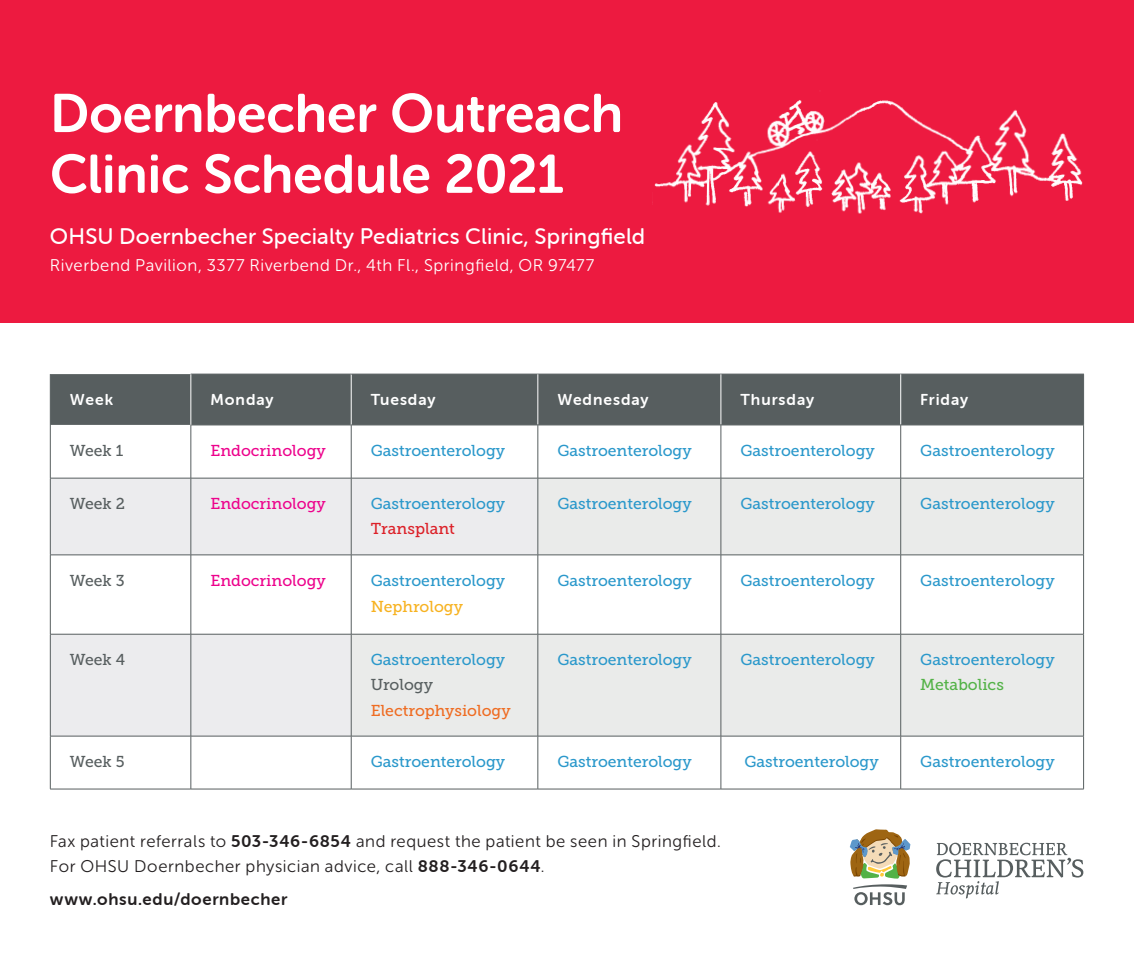
<style>
.page{position:relative;width:1134px;height:962px;background:#fff}
.page>*{position:absolute;margin:0;border:0;box-sizing:border-box;transform-origin:0 0}
.t1{font:54px/60.8px "Museo Sans Rounded 700";letter-spacing:-.005em;color:#fff}
.t2{font:22.5px "Museo Sans Rounded 500";letter-spacing:.005em;color:#fff}
.t3{font:16.88px "Museo Sans Rounded 300";letter-spacing:.035em;color:#231f20}
.t4{font:16.88px "Museo Sans Rounded 300";letter-spacing:.035em;color:#fff}
.t5{font:16.88px "Museo Sans Rounded 700";letter-spacing:.04em;color:#231f20}
.Sub_Head{font:15.75px "Museo Slab 500";color:#2a98cb}
.t6{font:15.75px "Museo Sans Rounded 700";letter-spacing:.06em;color:#fff}
.Sub_Head-2{font:15.75px "Museo Slab 500";color:#ed028c}
.Sub_Head-3{font:15.75px "Museo Slab 500";color:#575e5f}
.Sub_Head-4{font:15.75px "Museo Slab 500";color:#ef6c22}
.Sub_Head-5{font:15.75px "Museo Slab 500";color:#dc2028}
.Sub_Head-6{font:15.75px "Museo Slab 500";color:#f7b220}
.Sub_Head-7{font:15.75px "Museo Slab 500";color:#53b247}
.s1{font-family:"Museo Sans Rounded 700"}
</style>
<div class="page">
<div style="left:0;top:0;width:1134px;height:323px;background:#ed1a40"></div>
<img style="left:654px;top:100px;width:429px;height:114px">
<svg style="left:936px;top:843px;width:147px;height:55px"></svg>
<svg style="left:850px;top:829px;width:60px;height:76px"></svg>
<div style="left:51px;top:374px;width:1032px;height:51px;background:#575e5f"></div>
<svg style="left:51px;top:426px;width:1032px;height:363px"></svg>
<svg style="left:51px;top:479px;width:300px;height:257px;fill:#ececee"></svg>
<svg style="left:352px;top:479px;width:731px;height:257px;fill:#eaebea"></svg>
<hr style="left:351px;top:425px;width:1px;height:53px;background:#575e5f">
<hr style="left:537px;top:425px;width:1px;height:53px;background:#575e5f">
<hr style="left:721px;top:425px;width:1px;height:53px;background:#575e5f">
<hr style="left:900px;top:425px;width:1px;height:53px;background:#575e5f">
<hr style="left:1083px;top:425px;width:1px;height:53px;background:#575e5f">
<hr style="left:351px;top:478px;width:187px;height:1px;background:#575e5f">
<hr style="left:538px;top:478px;width:183px;height:1px;background:#575e5f">
<hr style="left:537px;top:478px;width:1px;height:77px;background:#575e5f">
<hr style="left:721px;top:478px;width:180px;height:1px;background:#575e5f">
<hr style="left:721px;top:478px;width:1px;height:77px;background:#575e5f">
<hr style="left:901px;top:478px;width:183px;height:1px;background:#575e5f">
<hr style="left:900px;top:478px;width:1px;height:77px;background:#575e5f">
<hr style="left:1083px;top:478px;width:1px;height:77px;background:#575e5f">
<hr style="left:351px;top:554px;width:187px;height:1px;background:#575e5f">
<hr style="left:351px;top:555px;width:1px;height:79px;background:#575e5f">
<hr style="left:538px;top:554px;width:183px;height:1px;background:#575e5f">
<hr style="left:537px;top:555px;width:1px;height:79px;background:#575e5f">
<hr style="left:721px;top:554px;width:180px;height:1px;background:#575e5f">
<hr style="left:721px;top:555px;width:1px;height:79px;background:#575e5f">
<hr style="left:901px;top:554px;width:183px;height:1px;background:#575e5f">
<hr style="left:900px;top:555px;width:1px;height:79px;background:#575e5f">
<hr style="left:1083px;top:555px;width:1px;height:79px;background:#575e5f">
<hr style="left:351px;top:634px;width:187px;height:1px;background:#575e5f">
<hr style="left:538px;top:634px;width:183px;height:1px;background:#575e5f">
<hr style="left:537px;top:634px;width:1px;height:102px;background:#575e5f">
<hr style="left:721px;top:634px;width:180px;height:1px;background:#575e5f">
<hr style="left:721px;top:634px;width:1px;height:102px;background:#575e5f">
<hr style="left:901px;top:634px;width:183px;height:1px;background:#575e5f">
<hr style="left:900px;top:634px;width:1px;height:102px;background:#575e5f">
<hr style="left:1083px;top:634px;width:1px;height:102px;background:#575e5f">
<hr style="left:351px;top:736px;width:187px;height:1px;background:#575e5f">
<hr style="left:351px;top:736px;width:1px;height:53px;background:#575e5f">
<hr style="left:538px;top:736px;width:183px;height:1px;background:#575e5f">
<hr style="left:537px;top:736px;width:1px;height:53px;background:#575e5f">
<hr style="left:721px;top:736px;width:180px;height:1px;background:#575e5f">
<hr style="left:721px;top:736px;width:1px;height:53px;background:#575e5f">
<hr style="left:901px;top:736px;width:183px;height:1px;background:#575e5f">
<hr style="left:900px;top:736px;width:1px;height:53px;background:#575e5f">
<hr style="left:1083px;top:736px;width:1px;height:53px;background:#575e5f">
<hr style="left:191px;top:789px;width:160px;height:1px;background:#575e5f">
<hr style="left:351px;top:789px;width:187px;height:1px;background:#575e5f">
<hr style="left:538px;top:789px;width:183px;height:1px;background:#575e5f">
<hr style="left:721px;top:789px;width:180px;height:1px;background:#575e5f">
<hr style="left:901px;top:789px;width:183px;height:1px;background:#575e5f">
<hr style="left:50px;top:425px;width:1px;height:53px;background:#575e5f">
<hr style="left:50px;top:555px;width:1px;height:79px;background:#575e5f">
<hr style="left:50px;top:736px;width:1px;height:53px;background:#575e5f">
<hr style="left:190px;top:425px;width:1px;height:53px;background:#575e5f">
<hr style="left:190px;top:555px;width:1px;height:79px;background:#575e5f">
<hr style="left:190px;top:736px;width:1px;height:53px;background:#575e5f">
<hr style="left:50px;top:789px;width:141px;height:1px;background:#575e5f">
<hr style="left:50px;top:478px;width:141px;height:1px;background:#575e5f">
<hr style="left:50px;top:478px;width:1px;height:77px;background:#575e5f">
<hr style="left:50px;top:554px;width:141px;height:1px;background:#575e5f">
<hr style="left:191px;top:478px;width:160px;height:1px;background:#575e5f">
<hr style="left:190px;top:478px;width:1px;height:77px;background:#575e5f">
<hr style="left:351px;top:478px;width:1px;height:77px;background:#575e5f">
<hr style="left:191px;top:554px;width:160px;height:1px;background:#575e5f">
<hr style="left:50px;top:634px;width:141px;height:1px;background:#575e5f">
<hr style="left:50px;top:634px;width:1px;height:102px;background:#575e5f">
<hr style="left:50px;top:736px;width:141px;height:1px;background:#575e5f">
<hr style="left:191px;top:634px;width:160px;height:1px;background:#575e5f">
<hr style="left:190px;top:634px;width:1px;height:102px;background:#575e5f">
<hr style="left:351px;top:634px;width:1px;height:102px;background:#575e5f">
<hr style="left:191px;top:736px;width:160px;height:1px;background:#575e5f">
<hr style="left:901px;top:374px;width:183px;height:1px;background:#575e5f">
<hr style="left:1083px;top:374px;width:1px;height:51px;background:#575e5f">
<hr style="left:50px;top:374px;width:1px;height:51px;background:#575e5f">
<hr style="left:191px;top:374px;width:160px;height:1px;background:#575e5f">
<hr style="left:191px;top:425px;width:160px;height:1px;background:#575e5f">
<hr style="left:190px;top:374px;width:1px;height:51px;background:#fff">
<hr style="left:351px;top:374px;width:1px;height:51px;background:#fff">
<hr style="left:351px;top:374px;width:187px;height:1px;background:#575e5f">
<hr style="left:538px;top:374px;width:183px;height:1px;background:#575e5f">
<hr style="left:721px;top:374px;width:180px;height:1px;background:#575e5f">
<hr style="left:537px;top:374px;width:1px;height:51px;background:#fff">
<hr style="left:721px;top:374px;width:1px;height:51px;background:#fff">
<hr style="left:900px;top:374px;width:1px;height:51px;background:#fff">
<hr style="left:351px;top:425px;width:187px;height:1px;background:#575e5f">
<hr style="left:538px;top:425px;width:183px;height:1px;background:#575e5f">
<hr style="left:901px;top:425px;width:183px;height:1px;background:#575e5f">
<hr style="left:721px;top:425px;width:180px;height:1px;background:#575e5f">
<p class="t1" style="left:50px;top:83px;width:575px">Doernbecher Outreach<br>Clinic Schedule 2021</p>
<p class="t2" style="left:50px;top:224px;width:597px">OHSU Doernbecher Specialty Pediatrics Clinic, Springfield</p>
<p class="t4" style="left:50px;top:256px;width:546px">Riverbend Pavilion, 3377 Riverbend Dr., 4th Fl., Springfield, OR 97477</p>
<p class="t6" style="left:70px;top:391px;width:45px">Week</p>
<p class="t6" style="left:210px;top:391px;width:65px">Monday</p>
<p class="t6" style="left:371px;top:391px;width:66px">Tuesday</p>
<p class="t6" style="left:557px;top:391px;width:93px">Wednesday</p>
<p class="t6" style="left:740px;top:391px;width:75px">Thursday</p>
<p class="t6" style="left:920px;top:391px;width:49px">Friday</p>
<p class="Sub_Head-3" style="left:70px;top:441px;width:55px">Week 1</p>
<p class="Sub_Head-2" style="left:210px;top:441px;width:117px">Endocrinology</p>
<p class="Sub_Head" style="left:371px;top:441px;width:136px">Gastroenterology</p>
<p class="Sub_Head" style="left:557px;top:441px;width:136px">Gastroenterology</p>
<p class="Sub_Head" style="left:740px;top:441px;width:136px">Gastroenterology</p>
<p class="Sub_Head" style="left:920px;top:441px;width:136px">Gastroenterology</p>
<p class="Sub_Head-3" style="left:70px;top:495px;width:57px">Week 2</p>
<p class="Sub_Head-2" style="left:210px;top:495px;width:117px">Endocrinology</p>
<p class="Sub_Head" style="left:371px;top:495px;width:136px">Gastroenterology</p>
<p class="Sub_Head-5" style="left:371px;top:520px;width:86px">Transplant</p>
<p class="Sub_Head" style="left:557px;top:495px;width:136px">Gastroenterology</p>
<p class="Sub_Head" style="left:740px;top:495px;width:136px">Gastroenterology</p>
<p class="Sub_Head" style="left:920px;top:495px;width:136px">Gastroenterology</p>
<p class="Sub_Head-3" style="left:70px;top:571px;width:56px">Week 3</p>
<p class="Sub_Head-2" style="left:210px;top:571px;width:117px">Endocrinology</p>
<p class="Sub_Head" style="left:371px;top:571px;width:136px">Gastroenterology</p>
<p class="Sub_Head-6" style="left:371px;top:597px;width:94px">Nephrology</p>
<p class="Sub_Head-3" style="left:70px;top:651px;width:57px">Week 4</p>
<p class="Sub_Head" style="left:371px;top:651px;width:136px">Gastroenterology</p>
<p class="Sub_Head-3" style="left:371px;top:676px;width:64px">Urology</p>
<p class="Sub_Head-4" style="left:371px;top:702px;width:141px">Electrophysiology</p>
<p class="Sub_Head" style="left:557px;top:571px;width:136px">Gastroenterology</p>
<p class="Sub_Head" style="left:740px;top:571px;width:136px">Gastroenterology</p>
<p class="Sub_Head" style="left:920px;top:571px;width:136px">Gastroenterology</p>
<p class="Sub_Head" style="left:557px;top:651px;width:136px">Gastroenterology</p>
<p class="Sub_Head" style="left:740px;top:651px;width:136px">Gastroenterology</p>
<p class="Sub_Head" style="left:920px;top:651px;width:136px">Gastroenterology</p>
<p class="Sub_Head-7" style="left:920px;top:676px;width:85px">Metabolics</p>
<p class="Sub_Head-3" style="left:70px;top:753px;width:56px">Week 5</p>
<p class="Sub_Head" style="left:371px;top:753px;width:136px">Gastroenterology</p>
<p class="Sub_Head" style="left:557px;top:753px;width:136px">Gastroenterology</p>
<p class="Sub_Head" style="left:744px;top:753px;width:136px">Gastroenterology</p>
<p class="Sub_Head" style="left:920px;top:753px;width:136px">Gastroenterology</p>
<p class="t3" style="left:50px;top:832px;width:673px">Fax patient referrals to <span class="s1">503-346-6854</span> and request the patient be seen in Springfield.</p>
<p class="t3" style="left:50px;top:857px;width:496px">For OHSU Doernbecher physician advice, call <span class="s1">888-346-0644</span>.</p>
<p class="t5" style="left:50px;top:890px;width:239px">www.ohsu.edu/doernbecher</p>
</div>
